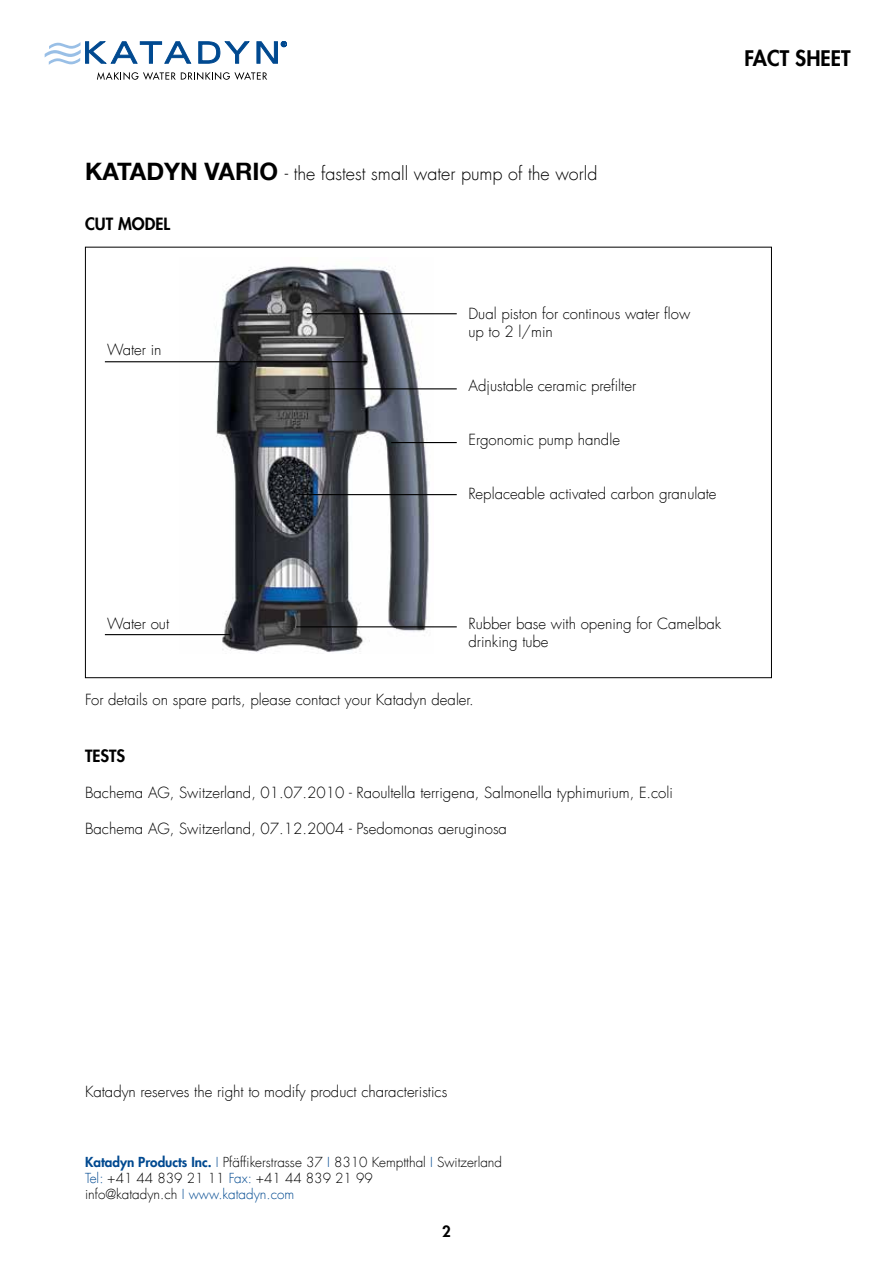
<style>
.page{position:relative;width:893px;height:1263px;background:#fff}
.page>*{position:absolute;margin:0;border:0;box-sizing:border-box;transform-origin:0 0}
.t1{font:800 21px "Futura";color:#000}
.t2{font:300 18px "Futura Com";color:#000}
.t3{font:800 16.5px "Futura";color:#000}
.t4{font:300 15px/18px "Futura Com";color:#000}
.t5{font:800 15px "Futura";color:#000}
.t6{font:300 13.5px/16.2px "Futura Com";color:#000}
.s1{font-family:"Helvetica Neue LT Com";font-weight:700;font-size:24px}
.s2{font-family:"Futura";font-weight:800;color:#004990}
.s3{color:#004990}
</style>
<div class="page">
<img style="left:180px;top:266px;width:254px;height:386px">
<hr style="left:105px;top:361px;width:262px;height:1px;background:#000">
<hr style="left:391px;top:442px;width:66px;height:1px;background:#000">
<hr style="left:296px;top:494px;width:161px;height:1px;background:#000">
<hr style="left:307px;top:388px;width:150px;height:1px;background:#000">
<hr style="left:296px;top:626px;width:161px;height:1px;background:#000">
<hr style="left:105px;top:634px;width:125px;height:1px;background:#000">
<svg style="left:45px;top:41px;width:147px;height:24px"></svg>
<svg style="left:198px;top:41px;width:89px;height:23px"></svg>
<svg style="left:97px;top:72px;width:170px;height:8px"></svg>
<hr style="left:307px;top:313px;width:150px;height:1px;background:#000">
<h1 class="t1" style="left:744px;top:44px;width:107px">FACT SHEET</h1>
<p class="t2" style="left:85px;top:162px;width:514px"><span class="s1">KATADYN VARIO</span> - the fastest small water pump of the world</p>
<p class="t3" style="left:85px;top:213px;width:87px">CUT MODEL</p>
<p class="t4" style="left:107px;top:340px;width:56px">Water in</p>
<p class="t4" style="left:468px;top:304px;width:223px">Dual piston for continous water flow up to 2 l/min</p>
<p class="t4" style="left:468px;top:376px;width:169px">Adjustable ceramic prefilter</p>
<p class="t4" style="left:468px;top:430px;width:153px">Ergonomic pump handle</p>
<p class="t4" style="left:468px;top:484px;width:250px">Replaceable activated carbon granulate</p>
<p class="t4" style="left:107px;top:615px;width:64px">Water out</p>
<p class="t4" style="left:468px;top:615px;width:254px">Rubber base with opening for Camelbak drinking tube</p>
<p class="t4" style="left:85px;top:690px;width:390px">For details on spare parts, please contact your Katadyn dealer.</p>
<p class="t3" style="left:85px;top:745px;width:42px">TESTS</p>
<p class="t4" style="left:85px;top:784px;width:589px">Bachema AG, Switzerland, 01.07.2010 - Raoultella terrigena, Salmonella typhimurium, E.coli</p>
<p class="t4" style="left:85px;top:820px;width:423px">Bachema AG, Switzerland, 07.12.2004 - Psedomonas aeruginosa</p>
<p class="t4" style="left:85px;top:1082px;width:364px">Katadyn reserves the right to modify product characteristics</p>
<p class="t6" style="left:85px;top:1154px;width:419px"><span class="s2">Katadyn Products Inc.</span> <span class="s3">I</span> Pfäffikerstrasse 37 <span class="s3">I</span> 8310 Kemptthal <span class="s3">I</span> Switzerland<br><span class="s3">Tel:</span> +41 44 839 21 11 <span class="s3">Fax:</span> +41 44 839 21 99<br>info@katadyn.ch <span class="s3">I www.katadyn.com</span></p>
<p class="t5" style="left:442px;top:1222px;width:10px">2</p>
</div>
